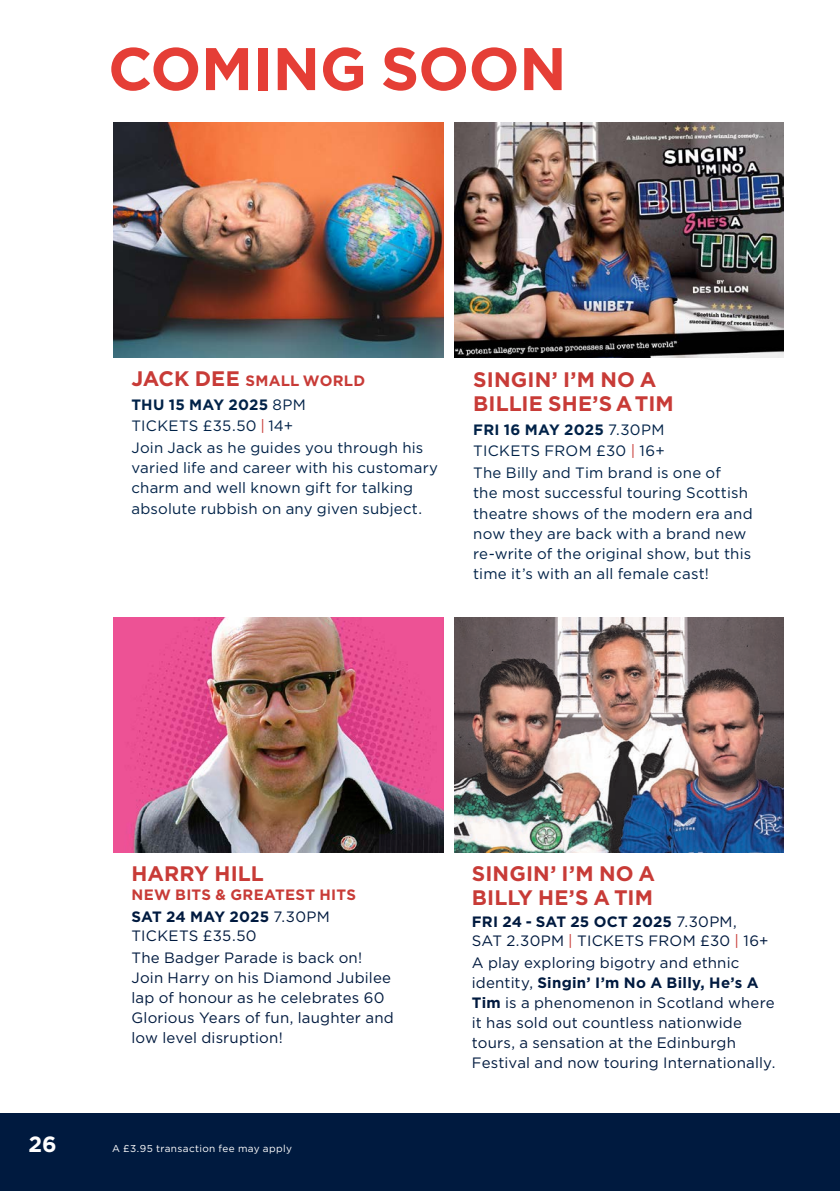
<style>
.page{position:relative;width:840px;height:1191px;background:#fff}
.page>*{position:absolute;margin:0;border:0;box-sizing:border-box;transform-origin:0 0}
.t1{font:700 60px "Gotham";letter-spacing:-.005em;color:#e53e36}
.t2{font:700 22px "Gotham";color:#fff}
.Body_Copy__Regular{font:700 21px/24px "Gotham";letter-spacing:.005em;color:#c83b37}
.Body_Copy__Regular-2{font:15px/20px "Gotham";letter-spacing:.015em;color:#001a3f}
.Body_Copy__Regular-3{font:15px/20px "Gotham";letter-spacing:.015em;color:#002248}
.Body_Copy__Regular-4{font:700 15px "Gotham";letter-spacing:.015em;color:#c83b37}
.t3{font:10px "Gotham";letter-spacing:.04em;color:#fff}
.s1{font-size:21px}
.s2{font-weight:700}
.s3{color:#c83b37}
</style>
<div class="page">
<div style="left:0;top:1114px;width:839px;height:77px;background:#001a3f"></div>
<img style="left:454px;top:617px;width:328px;height:235px">
<img style="left:114px;top:617px;width:329px;height:235px">
<img style="left:114px;top:123px;width:329px;height:235px">
<img style="left:454px;top:123px;width:329px;height:235px">
<p class="t1" style="left:108px;top:29px;width:460px">COMING SOON</p>
<p class="Body_Copy__Regular-4" style="left:131px;top:370px;width:235px"><span class="s1">JACK DEE</span> SMALL WORLD</p>
<p class="Body_Copy__Regular-3" style="left:131px;top:393px;width:176px;line-height:21px"><span class="s2">THU 15 MAY 2025</span> 8PM<br>TICKETS £35.50 <span class="s3">|</span> 14+</p>
<p class="Body_Copy__Regular-3" style="left:131px;top:438px;width:308px">Join Jack as he guides you through his varied life and career with his customary charm and well known gift for talking absolute rubbish on any given subject.</p>
<p class="Body_Copy__Regular" style="left:473px;top:367px;width:202px">SINGIN’ I’M NO A<br>BILLIE SHE’S A TIM</p>
<p class="Body_Copy__Regular-3" style="left:473px;top:418px;width:193px;line-height:21px"><span class="s2">FRI 16 MAY 2025</span> 7.30PM<br>TICKETS FROM £30 <span class="s3">|</span> 16+</p>
<p class="Body_Copy__Regular-3" style="left:473px;top:463px;width:281px">The Billy and Tim brand is one of<br>the most successful touring Scottish theatre shows of the modern era and now they are back with a brand new re-write of the original show, but this time it’s with an all female cast!</p>
<p class="t2" style="left:28px;top:1129px;width:30px">26</p>
<p class="Body_Copy__Regular" style="left:131px;top:861px;width:134px">HARRY HILL</p>
<p class="Body_Copy__Regular-4" style="left:131px;top:884px;width:226px">NEW BITS &amp; GREATEST HITS</p>
<p class="Body_Copy__Regular-2" style="left:131px;top:906px;width:200px;line-height:19px"><span class="s2">SAT 24 MAY 2025</span> 7.30PM<br>TICKETS £35.50</p>
<p class="Body_Copy__Regular-2" style="left:131px;top:947px;width:264px">The Badger Parade is back on!<br>Join Harry on his Diamond Jubilee lap of honour as he celebrates 60<br>Glorious Years of fun, laughter and low level disruption!</p>
<p class="t3" style="left:112px;top:1142px;width:181px">A £3.95 transaction fee may apply</p>
<p class="Body_Copy__Regular" style="left:471px;top:861px;width:185px">SINGIN’ I’M NO A<br>BILLY HE’S A TIM</p>
<p class="Body_Copy__Regular-2" style="left:471px;top:911px;width:298px;line-height:19px"><span class="s2">FRI 24 - SAT 25 OCT 2025</span> 7.30PM,<br>SAT 2.30PM <span class="s3">|</span> TICKETS FROM £30 <span class="s3">|</span> 16+</p>
<p class="Body_Copy__Regular-2" style="left:471px;top:952px;width:305px">A play exploring bigotry and ethnic identity, <span class="s2">Singin’ I’m No A Billy, He’s A Tim</span> is a phenomenon in Scotland where it has sold out countless nationwide tours, a sensation at the Edinburgh Festival and now touring Internationally.</p>
</div>
